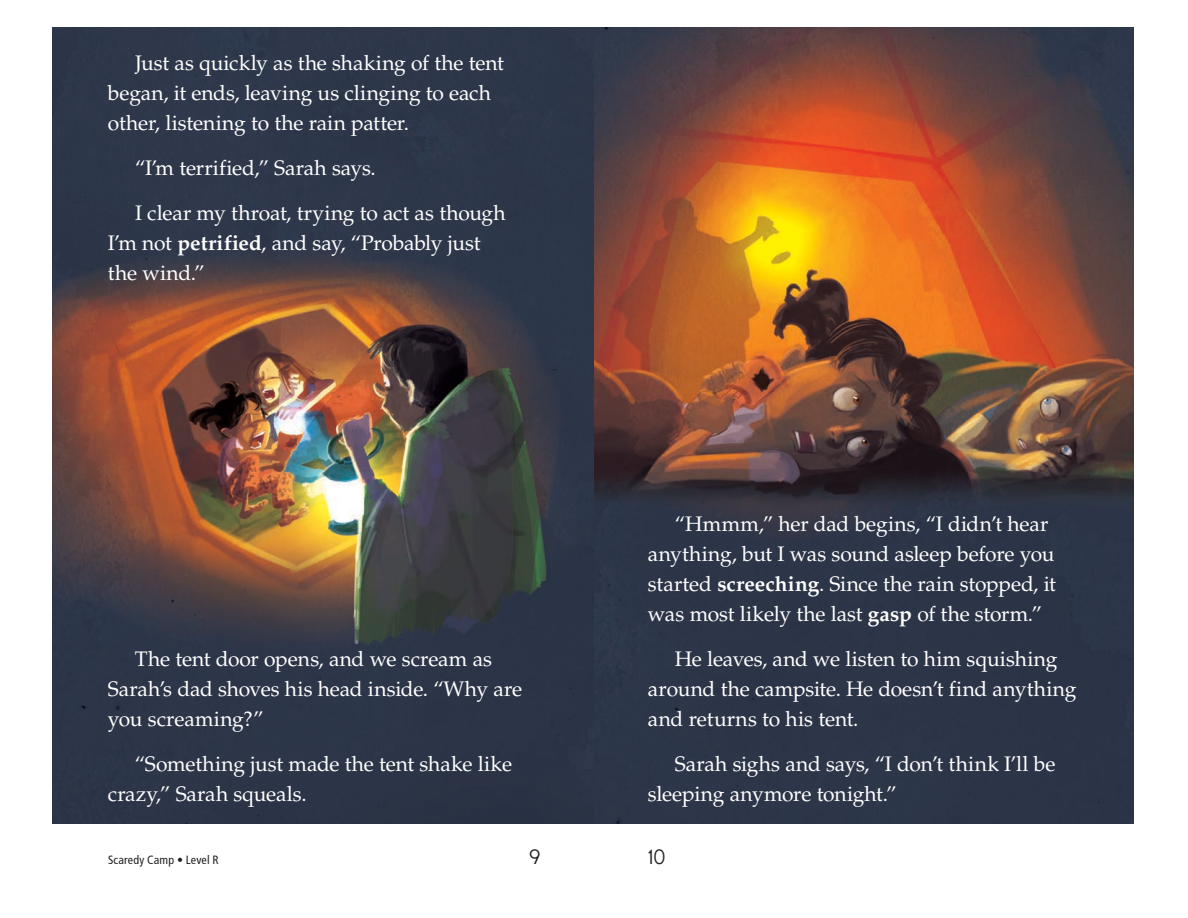
<style>
.page{position:relative;width:1188px;height:918px;background:#fff}
.page>*{position:absolute;margin:0;border:0;box-sizing:border-box;transform-origin:0 0}
.t1{font:21px/30px "Palatino";letter-spacing:-.005em;color:#fff}
.t2{font:21px "Report School Rg";color:#231f20}
.t3{font:condensed 12px "Frutiger";letter-spacing:.015em;color:#231f20}
.s1{font-weight:700}
</style>
<div class="page">
<img style="left:52px;top:27px;width:1082px;height:797px">
<p class="t1" style="left:108px;top:48px;width:398px;text-indent:27px">Just as quickly as the shaking of the tent began, it ends, leaving us clinging to each other, listening to the rain patter.</p>
<p class="t1" style="left:135px;top:146px;width:372px;line-height:45px">“I’m terrified,” Sarah says.<br>I clear my throat, trying to act as though</p>
<p class="t1" style="left:108px;top:228px;width:374px">I’m not <span class="s1">petrified</span>, and say, “Probably just the wind.”</p>
<p class="t1" style="left:108px;top:644px;width:416px;text-indent:27px">The tent door opens, and we scream as<br>Sarah’s dad shoves his head inside. “Why are you screaming?”</p>
<p class="t1" style="left:108px;top:749px;width:406px;text-indent:27px">“Something just made the tent shake like crazy,” Sarah squeals.</p>
<p class="t1" style="left:648px;top:509px;width:410px;text-indent:27px">“Hmmm,” her dad begins, “I didn’t hear anything, but I was sound asleep before you started <span class="s1">screeching</span>. Since the rain stopped, it was most likely the last <span class="s1">gasp</span> of the storm.”</p>
<p class="t1" style="left:648px;top:644px;width:430px;text-indent:27px">He leaves, and we listen to him squishing around the campsite. He doesn’t find anything and returns to his tent.</p>
<p class="t1" style="left:648px;top:749px;width:409px;text-indent:27px">Sarah sighs and says, “I don’t think I’ll be sleeping anymore tonight.”</p>
<p class="t3" style="left:108px;top:853px;width:112px">Scaredy Camp • Level R</p>
<p class="t2" style="left:529px;top:844px;width:12px">9</p>
<p class="t2" style="left:648px;top:844px;width:19px">10</p>
</div>
